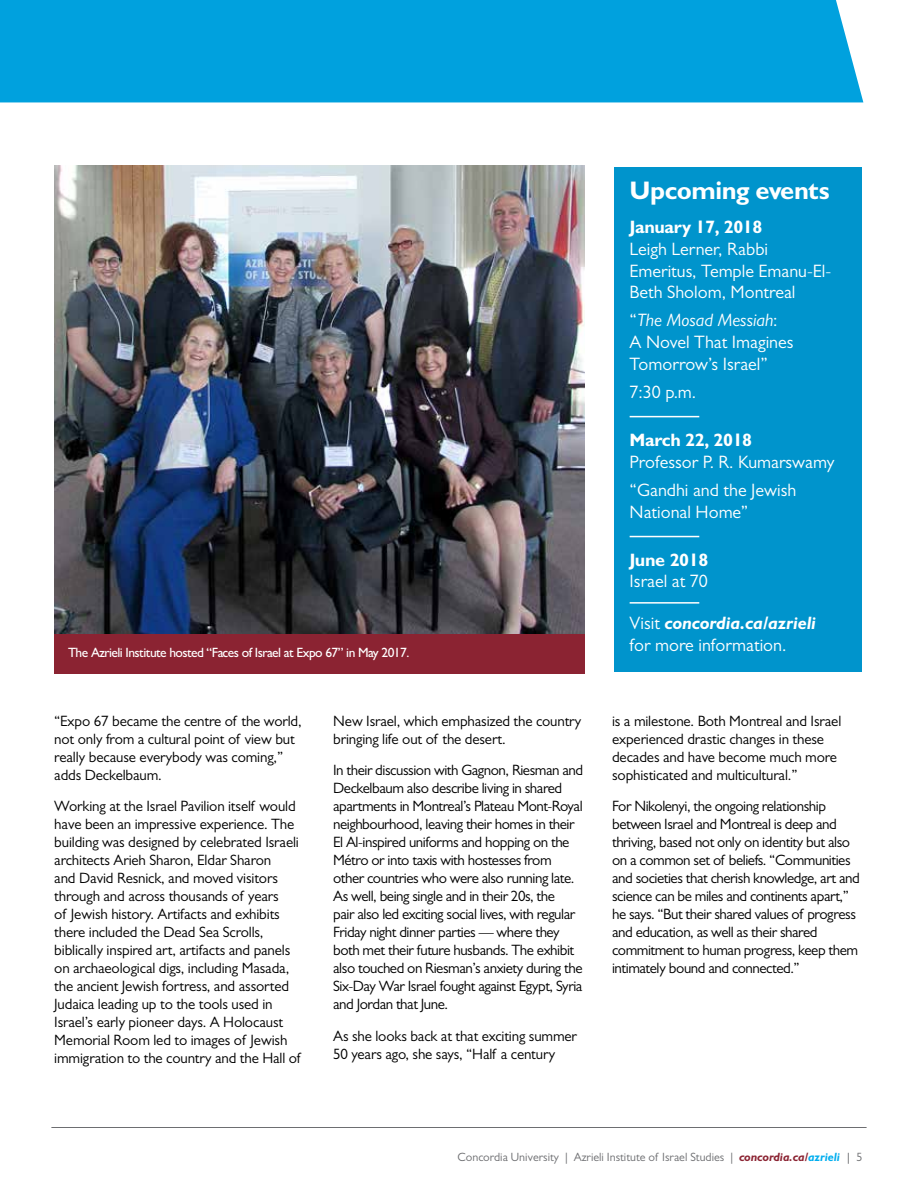
<style>
.page{position:relative;width:918px;height:1188px;background:#fff}
.page>*{position:absolute;margin:0;border:0;box-sizing:border-box;transform-origin:0 0}
.t1{font:700 25.5px "Gill Sans MT Pro";letter-spacing:-.02em;color:#fff}
.t2{font:18px/21.6px "Gill Sans MT Pro";color:#fff}
.t3{font:700 18px "Gill Sans MT Pro";letter-spacing:-.02em;color:#fff}
.t4{font:15px/18px "Gill Sans MT Pro";letter-spacing:-.02em;color:#000}
.t5{font:500 13.5px "Gill Sans MT Pro";letter-spacing:-.04em;color:#fff}
.t6{font:12px "Gill Sans MT Pro";color:#6d6e71}
.s1{font-style:italic}
.s2{font-weight:700;font-style:italic}
.s3{font-weight:700;font-style:italic;color:#8b2332}
.s4{font-weight:700;font-style:italic;color:#00aeef}
.s5{font-weight:500;font-style:italic}
</style>
<div class="page">
<svg style="left:52px;top:1127px;width:814px;height:1px"></svg>
<div style="left:614px;top:167px;width:248px;height:505px;background:#0094cc"></div>
<div style="left:0;top:0;width:863px;height:102px;background:#00a1de"></div>
<img style="left:54px;top:165px;width:531px;height:469px">
<div style="left:55px;top:634px;width:530px;height:40px;background:#8b2332"></div>
<hr style="left:630px;top:416px;width:69px;height:1px;background:#fff">
<hr style="left:630px;top:536px;width:69px;height:1px;background:#fff">
<hr style="left:630px;top:602px;width:69px;height:2px;background:#fff">
<p class="t5" style="left:68px;top:645px;width:343px">The Azrieli Institute hosted “Faces of Israel at Expo 67” in May 2017.</p>
<p class="t4" style="left:54px;top:712px;width:249px">“Expo 67 became the centre of the world, not only from a cultural point of view but really because everybody was coming,” adds Deckelbaum.</p>
<p class="t4" style="left:54px;top:797px;width:248px">Working at the Israel Pavilion itself would have been an impressive experience. The building was designed by celebrated Israeli architects Arieh Sharon, Eldar Sharon<br>and David Resnick, and moved visitors through and across thousands of years<br>of Jewish history. Artifacts and exhibits there included the Dead Sea Scrolls, biblically inspired art, artifacts and panels on archaeological digs, including Masada, the ancient Jewish fortress, and assorted Judaica leading up to the tools used in Israel’s early pioneer days. A Holocaust Memorial Room led to images of Jewish immigration to the country and the Hall of</p>
<p class="t4" style="left:333px;top:712px;width:250px">New Israel, which emphasized the country bringing life out of the desert.</p>
<p class="t4" style="left:333px;top:761px;width:252px">In their discussion with Gagnon, Riesman and Deckelbaum also describe living in shared apartments in Montreal’s Plateau Mont-Royal neighbourhood, leaving their homes in their El Al-inspired uniforms and hopping on the Métro or into taxis with hostesses from other countries who were also running late.<br>As well, being single and in their 20s, the<br>pair also led exciting social lives, with regular Friday night dinner parties — where they both met their future husbands. The exhibit also touched on Riesman’s anxiety during the Six-Day War Israel fought against Egypt, Syria and Jordan that June.</p>
<p class="t4" style="left:333px;top:1027px;width:245px">As she looks back at that exciting summer<br>50 years ago, she says, “Half a century</p>
<h1 class="t1" style="left:630px;top:174px;width:202px">Upcoming events</h1>
<p class="t3" style="left:630px;top:216px;width:134px">January 17, 2018</p>
<p class="t2" style="left:630px;top:238px;width:203px">Leigh Lerner, Rabbi<br>Emeritus, Temple Emanu-El-<br>Beth Sholom, Montreal</p>
<p class="t2" style="left:630px;top:309px;width:165px">“<span class="s1">The Mosad Messiah</span>:<br>A Novel That Imagines<br>Tomorrow’s Israel”</p>
<p class="t2" style="left:630px;top:381px;width:68px">7:30 p.m.</p>
<p class="t3" style="left:630px;top:429px;width:124px">March 22, 2018</p>
<p class="t2" style="left:630px;top:447px;width:207px;line-height:28.3px">Professor P. R. Kumarswamy “Gandhi and the Jewish</p>
<p class="t2" style="left:630px;top:501px;width:120px">National Home”</p>
<p class="t3" style="left:630px;top:548px;width:80px">June 2018</p>
<p class="t2" style="left:630px;top:570px;width:80px">Israel at 70</p>
<p class="t2" style="left:630px;top:612px;width:188px">Visit <span class="s2">concordia.ca/azrieli </span>for more information.</p>
<p class="t4" style="left:612px;top:712px;width:231px">is a milestone. Both Montreal and Israel experienced drastic changes in these decades and have become much more sophisticated and multicultural.”</p>
<p class="t4" style="left:612px;top:797px;width:249px">For Nikolenyi, the ongoing relationship between Israel and Montreal is deep and thriving, based not only on identity but also on a common set of beliefs. “Communities and societies that cherish knowledge, art and science can be miles and continents apart,” he says. “But their shared values of progress and education, as well as their shared commitment to human progress, keep them intimately bound and connected.”</p>
<p class="t6" style="left:457px;top:1150px;width:407px">Concordia University | Azrieli Institute of Israel Studies | <span class="s3">concordia.ca/</span><span class="s4">azrieli</span> <span class="s5">|</span> 5</p>
</div>
